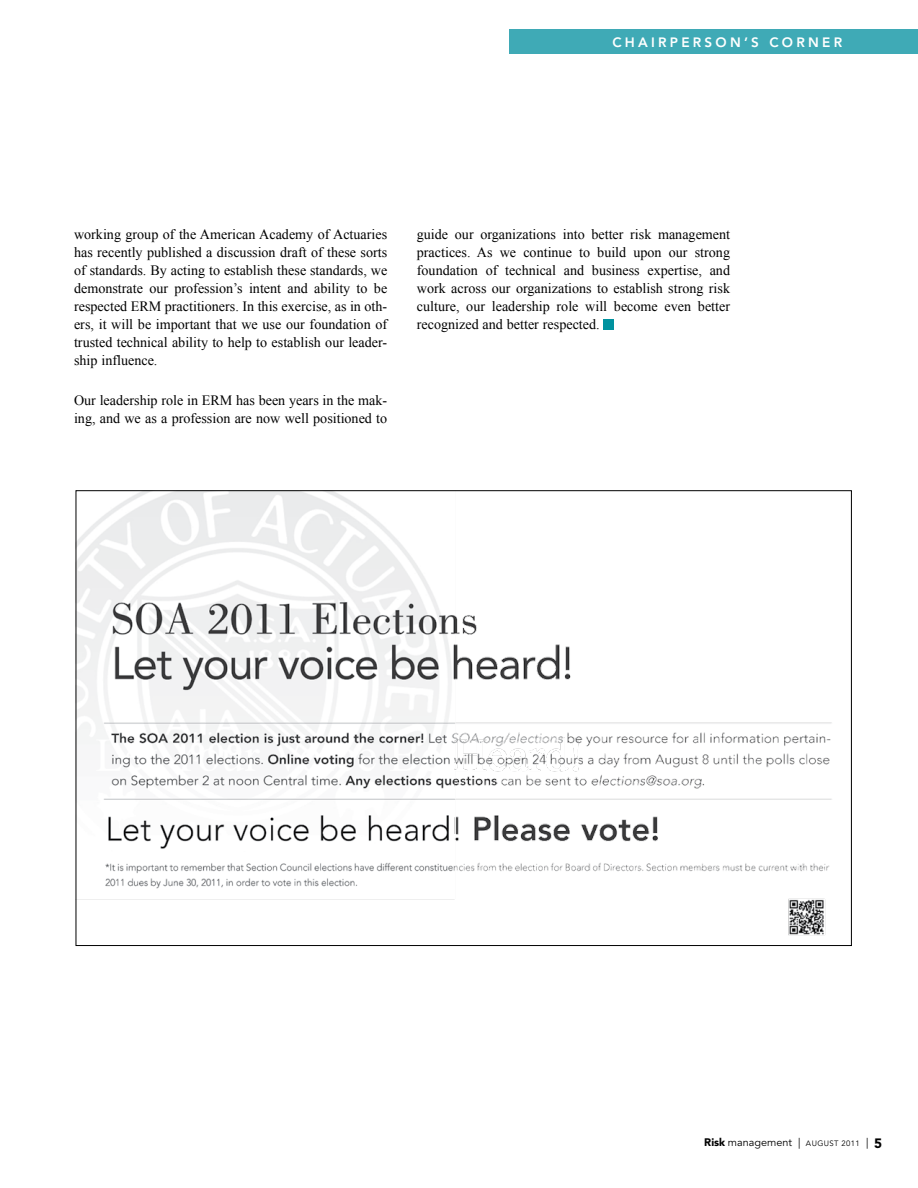
<style>
.page{position:relative;width:918px;height:1188px;background:#fff}
.page>*{position:absolute;margin:0;border:0;box-sizing:border-box;transform-origin:0 0}
.t1{font:14.25px/18px "Times New Roman";color:#000;text-align:justify}
.t2{font:800 13.5px "Avenir";letter-spacing:.24em;color:#fff}
.t3{font:10.8px "Avenir";color:#000}
.t4{font:7.8px "Avenir";color:#000}
.s1{font-weight:900}
.s2{font-size:7.8px}
.s3{font-size:10.8px}
.s4{font-weight:900;font-size:13.5px}
</style>
<div class="page">
<div style="left:510px;top:30px;width:408px;height:24px;background:#3faab6"></div>
<img style="left:78px;top:492px;width:754px;height:444px">
<div style="left:604px;top:319px;width:10px;height:10px;background:#00929f"></div>
<p class="t2" style="left:612px;top:34px;width:12px">CHAI</p>
<p class="t2" style="left:658px;top:34px;width:60px">RPE RSON</p>
<p class="t2" style="left:744px;top:34px;width:100px">’SCO RNE R</p>
<p class="t2" style="left:620px;top:34px;width:12px">CHAI</p>
<p class="t2" style="left:666px;top:34px;width:23px">RSPE</p>
<p class="t2" style="left:712px;top:34px;width:25px">RSON</p>
<p class="t2" style="left:763px;top:34px;width:100px">’SCO RNE R</p>
<p class="t1" style="left:74px;top:225px;width:315px">working group of the American Academy of Actuaries has recently published a discussion draft of these sorts of standards. By acting to establish these standards, we demonstrate our profession’s intent and ability to be respected ERM practitioners. In this exercise, as in oth&shy;ers, it will be important that we use our foundation of trusted technical ability to help to establish our leader&shy;ship influence.</p>
<p class="t1" style="left:74px;top:391px;width:315px">Our leadership role in ERM has been years in the mak&shy;ing, and we as a profession are now well positioned to</p>
<p class="t1" style="left:417px;top:225px;width:315px">guide our organizations into better risk management practices. As we continue to build upon our strong foundation of technical and business expertise, and work across our organizations to establish strong risk culture, our leadership role will become even better recognized and better respected.</p>
<p class="t3" style="left:704px;top:1136px;width:114px"><span class="s1">Risk</span> management | <span class="s2">August</span></p>
<p class="t4" style="left:841px;top:1139px;width:42px">2011 <span class="s3">|</span> <span class="s4">5</span></p>
</div>
